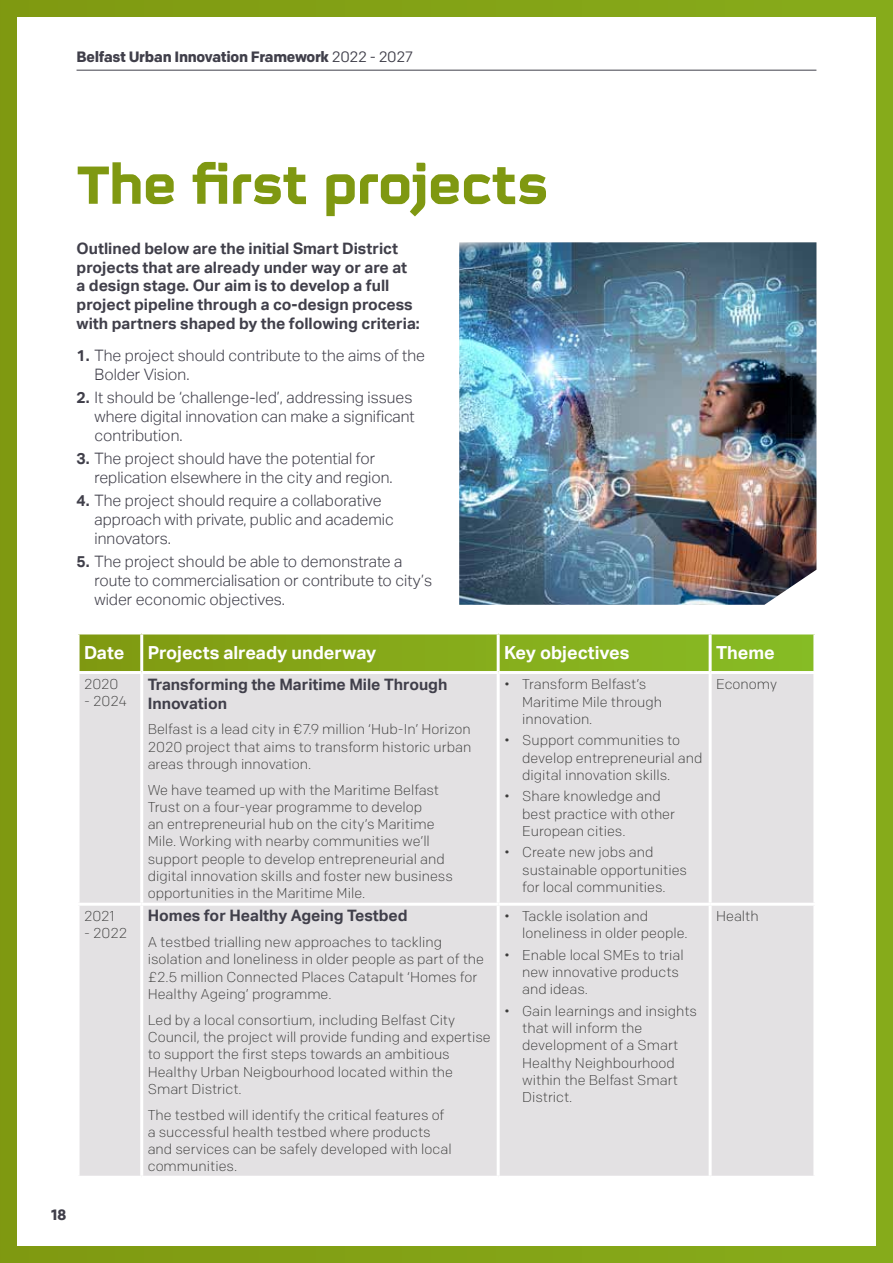
<style>
.page{position:relative;width:893px;height:1263px;background:#83a316}
.page>*{position:absolute;margin:0;border:0;box-sizing:border-box;transform-origin:0 0}
.t1{font:700 60px "FS Sinclair";letter-spacing:-.02em;color:#7f9811}
.t2{font:700 18px "Aktiv Grotesk";color:#fff}
.t3{font:300 15.75px/18.9px "Aktiv Grotesk";color:#403f4a}
.t4{font:700 15.75px/18.9px "Aktiv Grotesk";color:#403f4a}
.t5{font:700 15px "Colfax";letter-spacing:-.02em;color:#403f4a}
.t6{font:300 14.25px/17.2px "Colfax";color:#3c3c3b}
.s1{font-weight:400}
.s2{font-weight:700}
</style>
<div class="page">
<div style="left:17px;top:17px;width:859px;height:1229px;background:#fff"></div>
<hr style="left:77px;top:70px;width:739px;height:1px;background:#403f4a">
<img style="left:459px;top:242px;width:357px;height:363px">
<svg style="left:80px;top:634px;width:733px;height:37px;background:#86ac1e"></svg>
<div style="left:80px;top:674px;width:733px;height:502px;background:#e3e1e3"></div>
<hr style="left:140px;top:634px;width:3px;height:37px;background:#fff">
<hr style="left:497px;top:634px;width:3px;height:37px;background:#fff">
<hr style="left:709px;top:634px;width:3px;height:37px;background:#fff">
<hr style="left:140px;top:674px;width:3px;height:229px;background:#fff">
<hr style="left:497px;top:674px;width:3px;height:229px;background:#fff">
<hr style="left:709px;top:674px;width:3px;height:229px;background:#fff">
<hr style="left:77px;top:903px;width:65px;height:3px;background:#fff">
<hr style="left:142px;top:903px;width:356px;height:3px;background:#fff">
<hr style="left:140px;top:906px;width:3px;height:270px;background:#fff">
<hr style="left:498px;top:903px;width:212px;height:3px;background:#fff">
<hr style="left:497px;top:906px;width:3px;height:270px;background:#fff">
<hr style="left:710px;top:903px;width:106px;height:3px;background:#fff">
<hr style="left:709px;top:906px;width:3px;height:270px;background:#fff">
<p class="t5" style="left:77px;top:48px;width:338px">Belfast Urban Innovation Framework <span class="s1">2022 - 2027</span></p>
<h1 class="t1" style="left:77px;top:132px;width:474px">The first projects</h1>
<p class="t4" style="left:77px;top:239px;width:345px">Outlined below are the initial Smart District projects that are already under way or are at a design stage. Our aim is to develop a full project pipeline through a co-design process with partners shaped by the following criteria:</p>
<p class="t3" style="left:95px;top:346px;width:332px;text-indent:-18px"><span class="s2">1.</span> The project should contribute to the aims of the<br>Bolder Vision.</p>
<p class="t3" style="left:95px;top:388px;width:322px;text-indent:-18px"><span class="s2">2.</span> It should be ‘challenge-led’, addressing issues where digital innovation can make a significant contribution.</p>
<p class="t3" style="left:95px;top:449px;width:300px;text-indent:-18px"><span class="s2">3.</span> The project should have the potential for replication elsewhere in the city and region.</p>
<p class="t3" style="left:95px;top:491px;width:301px;text-indent:-18px"><span class="s2">4.</span> The project should require a collaborative approach with private, public and academic innovators.</p>
<p class="t3" style="left:95px;top:552px;width:339px;text-indent:-18px"><span class="s2">5.</span> The project should be able to demonstrate a route to commercialisation or contribute to city’s wider economic objectives.</p>
<p class="t2" style="left:84px;top:642px;width:42px">Date</p>
<p class="t2" style="left:148px;top:642px;width:230px">Projects already underway</p>
<p class="t2" style="left:504px;top:642px;width:127px">Key objectives</p>
<p class="t2" style="left:716px;top:642px;width:60px">Theme</p>
<p class="t6" style="left:84px;top:675px;width:36px">2020</p>
<p class="t6" style="left:84px;top:693px;width:45px">- 2024</p>
<p class="t4" style="left:148px;top:675px;width:301px">Transforming the Maritime Mile Through<br>Innovation</p>
<p class="t6" style="left:148px;top:721px;width:325px;text-align:justify">Belfast is a lead city in €7.9 million ‘Hub-In’ Horizon 2020 project that aims to transform historic urban areas through innovation.</p>
<p class="t6" style="left:148px;top:781px;width:307px">We have teamed up with the Maritime Belfast Trust on a four-year programme to develop<br>an entrepreneurial hub on the city’s Maritime Mile. Working with nearby communities we’ll support people to develop entrepreneurial and digital innovation skills and foster new business opportunities in the Maritime Mile.</p>
<p class="t6" style="left:522px;top:675px;width:141px;text-indent:-18px">• Transform Belfast’s<br>Maritime Mile through innovation.</p>
<p class="t6" style="left:522px;top:732px;width:182px;text-indent:-18px">• Support communities to develop entrepreneurial and digital innovation skills.</p>
<p class="t6" style="left:522px;top:788px;width:154px;text-indent:-18px">• Share knowledge and best practice with other<br>European cities.</p>
<p class="t6" style="left:522px;top:844px;width:166px;text-indent:-18px">• Create new jobs and sustainable opportunities for local communities.</p>
<p class="t6" style="left:716px;top:676px;width:63px">Economy</p>
<p class="t6" style="left:84px;top:907px;width:32px">2021</p>
<p class="t6" style="left:84px;top:924px;width:45px">- 2022</p>
<p class="t4" style="left:148px;top:906px;width:261px">Homes for Healthy Ageing Testbed</p>
<p class="t6" style="left:148px;top:933px;width:338px">A testbed trialling new approaches to tackling isolation and loneliness in older people as part of the £2.5 million Connected Places Catapult ‘Homes for Healthy Ageing’ programme.</p>
<p class="t6" style="left:148px;top:1011px;width:344px">Led by a local consortium, including Belfast City Council, the project will provide funding and expertise to support the first steps towards an ambitious Healthy Urban Neigbourhood located within the Smart District.</p>
<p class="t6" style="left:148px;top:1106px;width:305px">The testbed will identify the critical features of a successful health testbed where products and services can be safely developed with local communities.</p>
<p class="t6" style="left:522px;top:907px;width:167px;text-indent:-18px">• Tackle isolation and loneliness in older people.</p>
<p class="t6" style="left:522px;top:946px;width:163px;text-indent:-18px">• Enable local SMEs to trial new innovative products and ideas.</p>
<p class="t6" style="left:522px;top:1002px;width:176px;text-indent:-18px">• Gain learnings and insights that will inform the development of a Smart<br>Healthy Neighbourhood within the Belfast Smart<br>District.</p>
<p class="t6" style="left:716px;top:907px;width:44px">Health</p>
<p class="t5" style="left:51px;top:1206px;width:17px">18</p>
</div>
